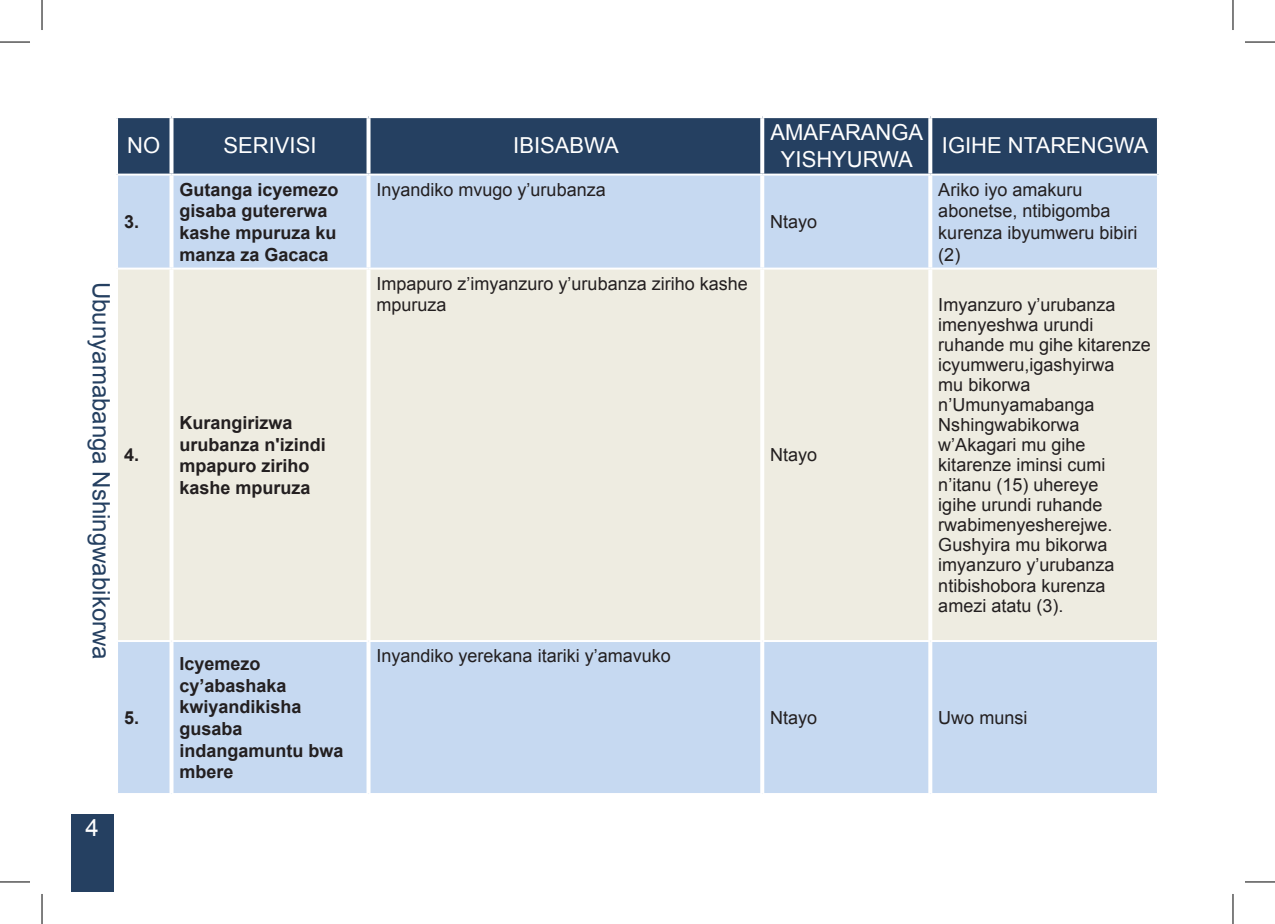
<style>
.page{position:relative;width:1275px;height:924px;background:#fff}
.page>*{position:absolute;margin:0;border:0;box-sizing:border-box;transform-origin:0 0}
.Chap-Ruhande{font:24px "Arial";color:#254061}
.t1{font:24px "Arial";color:#fff}
.Titre-tbl{font:22px/26.4px "Arial";color:#fff;text-align:center}
.txt-tbl{font:18px/20px "Arial";color:#231f20}
.txt-tbl_bold{font:700 18px/21.6px "Arial";color:#231f20}
</style>
<div class="page">
<div style="left:71px;top:813px;width:42px;height:78px;background:#254061"></div>
<div style="left:118px;top:118px;width:810px;height:55px;background:#254061"></div>
<div style="left:930px;top:116px;width:229px;height:58px;background:#254061"></div>
<div style="left:118px;top:175px;width:1039px;height:617px;background:#c6d9f1"></div>
<div style="left:118px;top:269px;width:1039px;height:370px;background:#eeece1"></div>
<svg style="left:169px;top:118px;width:4px;height:55px"></svg>
<svg style="left:366px;top:118px;width:4px;height:55px"></svg>
<svg style="left:760px;top:118px;width:4px;height:55px"></svg>
<svg style="left:928px;top:118px;width:4px;height:55px"></svg>
<svg style="left:169px;top:175px;width:4px;height:92px"></svg>
<svg style="left:366px;top:175px;width:4px;height:92px"></svg>
<svg style="left:760px;top:175px;width:4px;height:92px"></svg>
<svg style="left:928px;top:175px;width:4px;height:92px"></svg>
<svg style="left:169px;top:269px;width:4px;height:370px"></svg>
<svg style="left:366px;top:269px;width:4px;height:370px"></svg>
<hr style="left:760px;top:269px;width:4px;height:370px;background:#fff">
<hr style="left:928px;top:269px;width:4px;height:370px;background:#fff">
<svg style="left:169px;top:641px;width:4px;height:151px"></svg>
<svg style="left:366px;top:641px;width:4px;height:151px"></svg>
<svg style="left:760px;top:641px;width:4px;height:151px"></svg>
<svg style="left:928px;top:641px;width:4px;height:151px"></svg>
<hr style="left:118px;top:267px;width:53px;height:2px;background:#fff">
<hr style="left:171px;top:267px;width:197px;height:2px;background:#fff">
<hr style="left:368px;top:267px;width:394px;height:2px;background:#fff">
<hr style="left:762px;top:267px;width:168px;height:2px;background:#fff">
<hr style="left:930px;top:267px;width:227px;height:2px;background:#fff">
<hr style="left:930px;top:114px;width:231px;height:4px;background:#fff">
<hr style="left:1157px;top:118px;width:4px;height:56px;background:#fff">
<hr style="left:930px;top:173px;width:227px;height:2px;background:#fff">
<hr style="left:118px;top:639px;width:53px;height:2px;background:#fff">
<hr style="left:171px;top:639px;width:197px;height:2px;background:#fff">
<hr style="left:368px;top:639px;width:394px;height:2px;background:#fff">
<hr style="left:762px;top:639px;width:168px;height:2px;background:#fff">
<hr style="left:930px;top:639px;width:227px;height:2px;background:#fff">
<hr style="left:0;top:42px;width:30px;height:1px;background:#000">
<hr style="left:1245px;top:42px;width:30px;height:1px;background:#000">
<hr style="left:0;top:881px;width:30px;height:1px;background:#000">
<hr style="left:1245px;top:881px;width:30px;height:1px;background:#000">
<hr style="left:42px;top:0;width:1px;height:30px;background:#000">
<hr style="left:42px;top:893px;width:1px;height:30px;background:#000">
<hr style="left:1232px;top:0;width:1px;height:30px;background:#000">
<hr style="left:1232px;top:893px;width:1px;height:30px;background:#000">
<p class="Chap-Ruhande" style="left:117px;top:281px;width:379px;rotate:90deg">Ubunyamabanga Nshingwabikorwa</p>
<p class="Titre-tbl" style="left:127px;top:133px;width:35px">NO</p>
<p class="Titre-tbl" style="left:223px;top:133px;width:94px">SERIVISI</p>
<p class="Titre-tbl" style="left:513px;top:133px;width:107px">IBISABWA</p>
<p class="txt-tbl_bold" style="left:124px;top:211px;width:17px">3.</p>
<p class="txt-tbl_bold" style="left:124px;top:444px;width:17px">4.</p>
<p class="txt-tbl_bold" style="left:179px;top:179px;width:161px">Gutanga icyemezo gisaba gutererwa kashe mpuruza ku manza za Gacaca</p>
<p class="txt-tbl" style="left:376px;top:179px;width:231px">Inyandiko mvugo y’urubanza</p>
<p class="txt-tbl_bold" style="left:179px;top:412px;width:148px">Kurangirizwa urubanza n'izindi mpapuro ziriho kashe mpuruza</p>
<p class="txt-tbl" style="left:376px;top:272px;width:373px;line-height:21.6px">Impapuro z’imyanzuro y’urubanza ziriho kashe mpuruza</p>
<p class="txt-tbl_bold" style="left:124px;top:707px;width:17px">5.</p>
<p class="txt-tbl_bold" style="left:179px;top:653px;width:166px">Icyemezo cy’abashaka kwiyandikisha gusaba indangamuntu bwa mbere</p>
<p class="txt-tbl" style="left:376px;top:645px;width:296px">Inyandiko yerekana itariki y’amavuko</p>
<h1 class="t1" style="left:86px;top:811px;width:15px">4</h1>
<p class="Titre-tbl" style="left:770px;top:119px;width:154px">AMAFARANGA<br>YISHYURWA</p>
<p class="txt-tbl" style="left:770px;top:212px;width:49px">Ntayo</p>
<p class="txt-tbl" style="left:770px;top:445px;width:49px">Ntayo</p>
<p class="Titre-tbl" style="left:942px;top:133px;width:208px">IGIHE NTARENGWA</p>
<p class="txt-tbl" style="left:938px;top:179px;width:201px;line-height:21.6px">Ariko iyo amakuru abonetse, ntibigomba kurenza ibyumweru bibiri (2)</p>
<p class="txt-tbl" style="left:938px;top:295px;width:214px">Imyanzuro y’urubanza imenyeshwa urundi ruhande mu gihe kitarenze icyumweru,igashyirwa<br>mu bikorwa n’Umunyamabanga<br>Nshingwabikorwa w’Akagari mu gihe kitarenze iminsi cumi n’itanu (15) uhereye<br>igihe urundi ruhande rwabimenyesherejwe.</p>
<p class="txt-tbl" style="left:938px;top:535px;width:178px">Gushyira mu bikorwa imyanzuro y’urubanza ntibishobora kurenza amezi atatu (3).</p>
<p class="txt-tbl" style="left:770px;top:707px;width:49px">Ntayo</p>
<p class="txt-tbl" style="left:938px;top:707px;width:91px">Uwo munsi</p>
</div>
